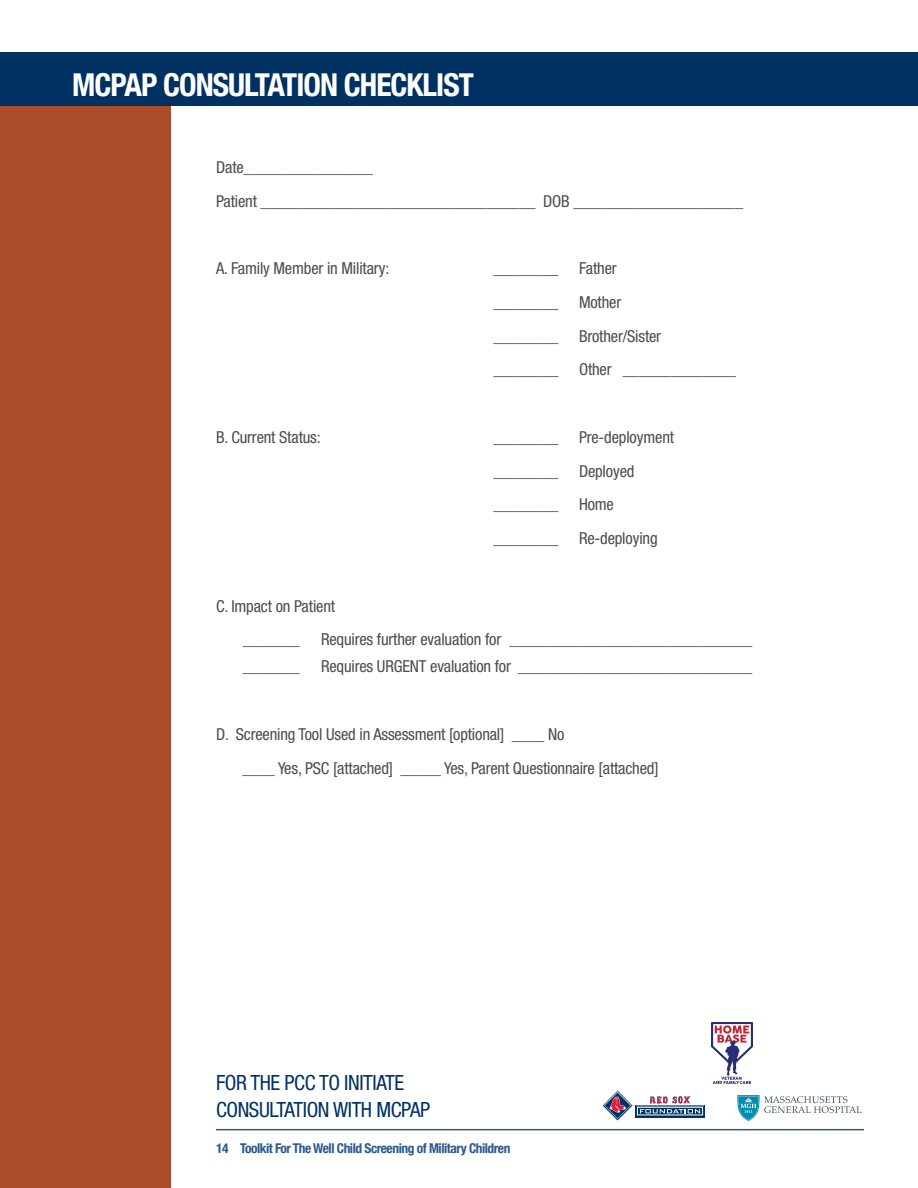
<style>
.page{position:relative;width:918px;height:1188px;background:#fff}
.page>*{position:absolute;margin:0;border:0;box-sizing:border-box;transform-origin:0 0}
.t1{font:700 condensed 31.5px "Helvetica Neue";letter-spacing:-.03em;color:#fff}
.t2{font:condensed 21px/27px "Helvetica Neue";letter-spacing:-.02em;color:#003163}
.t3{font:condensed 16.5px "Helvetica Neue";letter-spacing:-.01em;color:#4b4c4d}
.t4{font:700 condensed 13.5px "Helvetica Neue";letter-spacing:-.035em;color:#2c598c}
</style>
<div class="page">
<div style="left:0;top:104px;width:171px;height:1084px;background:#ac4d2a"></div>
<hr style="left:216px;top:1129px;width:648px;height:1px;background:#2c598c">
<div style="left:0;top:52px;width:918px;height:54px;background:#003163"></div>
<div style="left:635px;top:1105px;width:70px;height:12px;background:#003163"></div>
<svg style="left:603px;top:1091px;width:101px;height:29px"></svg>
<svg style="left:738px;top:1095px;width:124px;height:26px"></svg>
<img style="left:712px;top:1022px;width:40px;height:62px">
<p class="t1" style="left:72px;top:65px;width:403px">MCPAP CONSULTATION CHECKLIST</p>
<p class="t3" style="left:216px;top:157px;width:159px">Date________________</p>
<p class="t3" style="left:216px;top:191px;width:529px">Patient __________________________________ DOB _____________________</p>
<p class="t3" style="left:216px;top:259px;width:175px">A. Family Member in Military:</p>
<p class="t3" style="left:216px;top:427px;width:106px">B. Current Status:</p>
<p class="t3" style="left:493px;top:259px;width:66px">________</p>
<p class="t3" style="left:493px;top:292px;width:66px">________</p>
<p class="t3" style="left:493px;top:326px;width:66px">________</p>
<p class="t3" style="left:493px;top:360px;width:66px">________</p>
<p class="t3" style="left:579px;top:259px;width:39px">Father</p>
<p class="t3" style="left:579px;top:292px;width:44px">Mother</p>
<p class="t3" style="left:579px;top:326px;width:84px">Brother/Sister</p>
<p class="t3" style="left:579px;top:360px;width:159px">Other ______________</p>
<p class="t3" style="left:493px;top:427px;width:66px">________</p>
<p class="t3" style="left:493px;top:461px;width:66px">________</p>
<p class="t3" style="left:493px;top:495px;width:66px">________</p>
<p class="t3" style="left:493px;top:529px;width:66px">________</p>
<p class="t3" style="left:579px;top:427px;width:97px">Pre-deployment</p>
<p class="t3" style="left:579px;top:461px;width:57px">Deployed</p>
<p class="t3" style="left:579px;top:495px;width:36px">Home</p>
<p class="t3" style="left:579px;top:529px;width:80px">Re-deploying</p>
<p class="t3" style="left:216px;top:596px;width:121px">C. Impact on Patient</p>
<p class="t3" style="left:243px;top:630px;width:58px">_______</p>
<p class="t3" style="left:321px;top:630px;width:433px">Requires further evaluation for ______________________________</p>
<p class="t3" style="left:243px;top:657px;width:58px">_______</p>
<p class="t3" style="left:321px;top:657px;width:433px">Requires URGENT evaluation for _____________________________</p>
<p class="t3" style="left:216px;top:724px;width:350px">D. Screening Tool Used in Assessment [optional] ____ No</p>
<p class="t3" style="left:243px;top:758px;width:418px">____ Yes, PSC [attached] _____ Yes, Parent Questionnaire [attached]</p>
<p class="t2" style="left:216px;top:1068px;width:216px">FOR THE PCC TO INITIATE<br>CONSULTATION WITH MCPAP</p>
<p class="t4" style="left:216px;top:1140px;width:296px">14 Toolkit For The Well Child Screening of Military Children</p>
</div>
